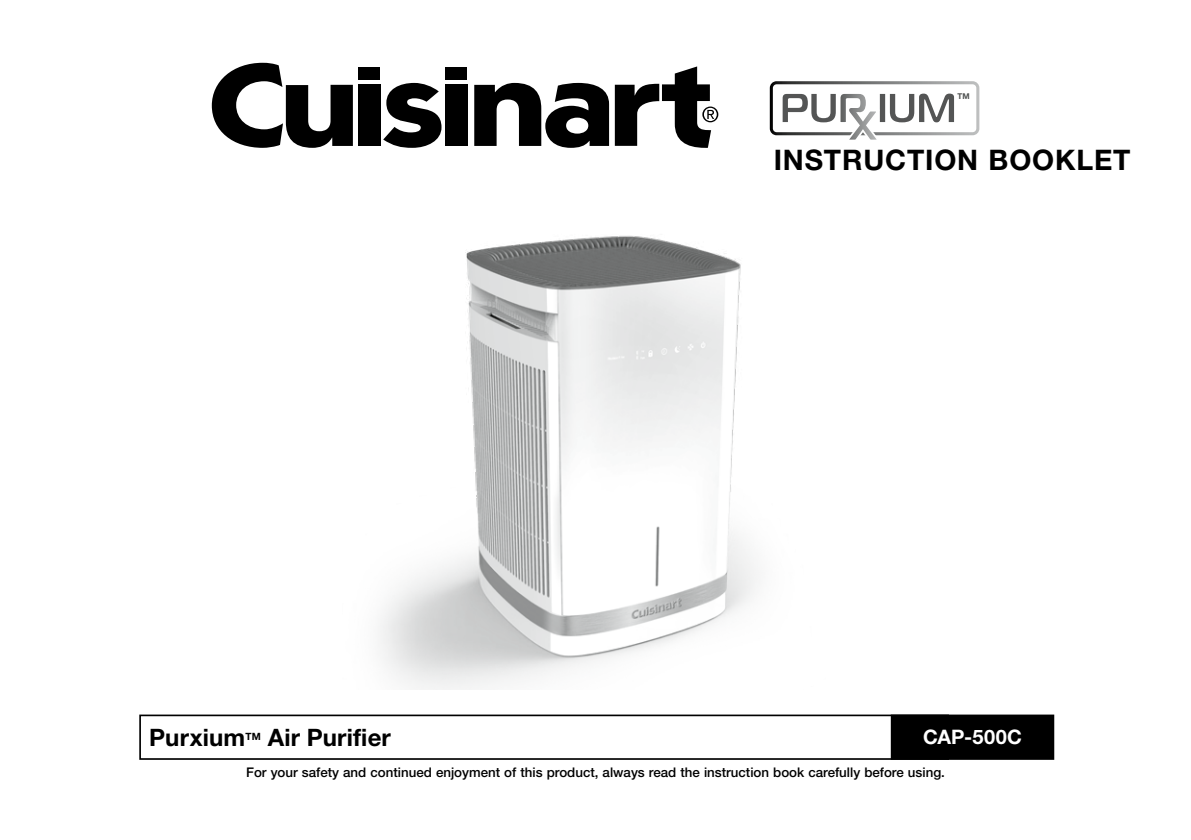
<style>
.page{position:relative;width:1191px;height:840px;background:#fff}
.page>*{position:absolute;margin:0;border:0;box-sizing:border-box;transform-origin:0 0}
.t1{font:700 28.4px "Helvetica Neue LT Std";letter-spacing:.03em;color:#000}
.t2{font:700 24px "Helvetica Neue LT Std";letter-spacing:.01em;color:#000}
.t3{font:700 20px "Helvetica Neue LT Std";letter-spacing:.015em;color:#fff}
.t4{font:500 13.4px "Helvetica Neue LT Std";color:#000}
.t5{font:700 10px "Helvetica Neue LT Std";color:#000}
.t6{font:700 8px "Helvetica Neue LT Std";color:#515352}
</style>
<div class="page">
<svg style="left:212px;top:63px;width:141px;height:85px"></svg>
<div style="left:358px;top:85px;width:23px;height:61px;background:#000"></div>
<svg style="left:383px;top:83px;width:58px;height:65px"></svg>
<div style="left:445px;top:85px;width:23px;height:61px;background:#000"></div>
<svg style="left:474px;top:83px;width:135px;height:65px"></svg>
<div style="left:358px;top:67px;width:22px;height:13px;background:#000"></div>
<div style="left:445px;top:67px;width:22px;height:13px;background:#000"></div>
<svg style="left:615px;top:66px;width:103px;height:82px"></svg>
<div style="left:139px;top:714px;width:810px;height:45px;border:2px solid #000"></div>
<div style="left:891px;top:715px;width:162px;height:43px;background:#000"></div>
<div style="left:890px;top:714px;width:164px;height:45px;border:2px solid #000"></div>
<div style="left:770px;top:81px;width:209px;height:54px;border:3px solid #fff;border-radius:5px"></div>
<svg style="left:782px;top:93px;width:172px;height:47px"></svg>
<img style="left:379px;top:235px;width:380px;height:454px">
<p class="t6" style="left:957px;top:91px;width:14px">TM</p>
<h1 class="t1" style="left:773px;top:142px;width:358px">INSTRUCTION BOOKLET</h1>
<h2 class="t2" style="left:149px;top:722px;width:98px">Purxium</h2>
<p class="t5" style="left:246px;top:729px;width:17px">TM</p>
<h2 class="t2" style="left:268px;top:722px;width:125px">Air Purifier</h2>
<h3 class="t3" style="left:923px;top:724px;width:100px">CAP-500C</h3>
<p class="t4" style="left:246px;top:763px;width:700px">For your safety and continued enjoyment of this product, always read the instruction book carefully before using.</p>
</div>
